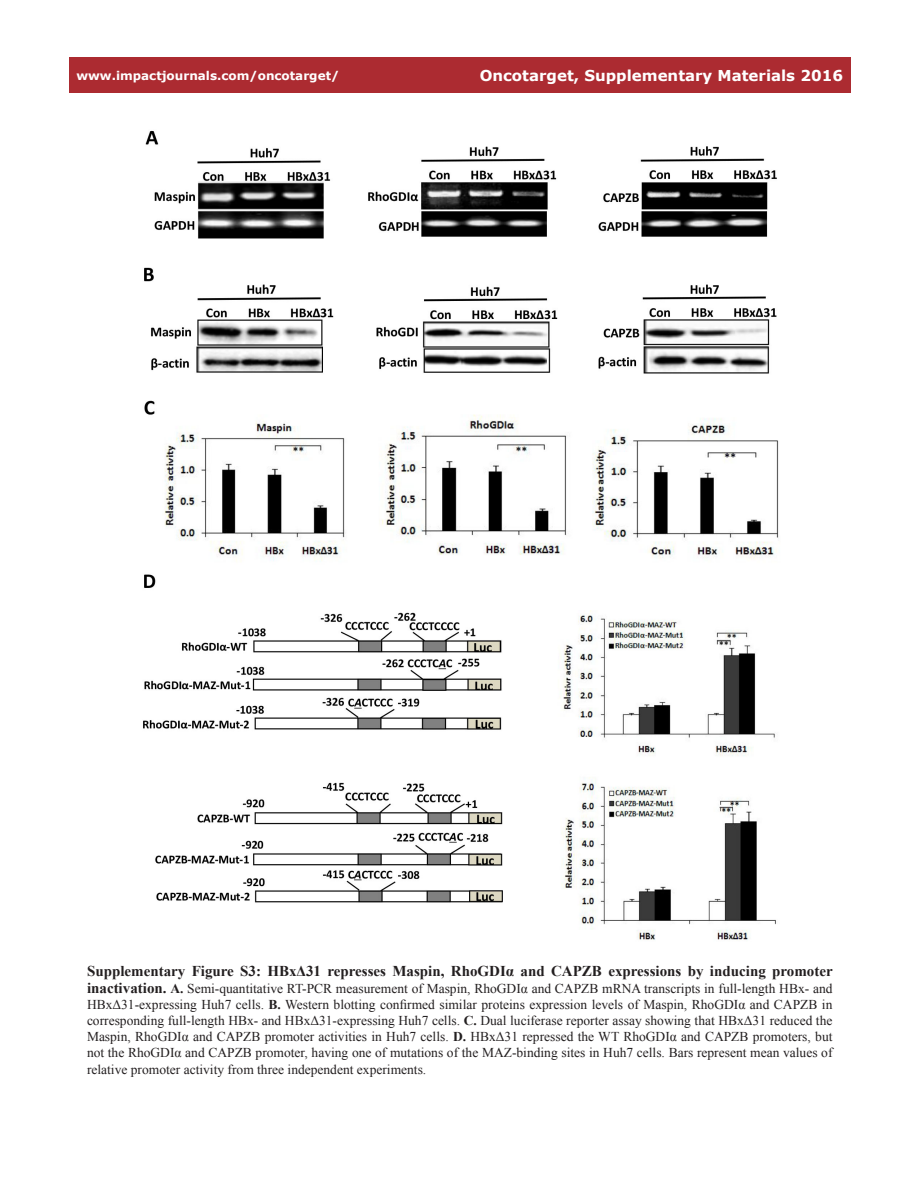
<style>
.page{position:relative;width:918px;height:1188px;background:#fff}
.page>*{position:absolute;margin:0;border:0;box-sizing:border-box;transform-origin:0 0}
.figuretext{font:700 15px "Times New Roman";color:#231f20}
.t1{font:700 15px "Verdana";color:#fff}
.figuretext-2{font:13.5px/16.2px "Times New Roman";color:#231f20;text-align:justify}
.t2{font:700 12px "Verdana";color:#fff}
.s1{font-weight:700;font-size:15px}
.s2{font-weight:700}
</style>
<div class="page">
<div style="left:69px;top:57px;width:781px;height:36px;background:#ac2b31"></div>
<img style="left:143px;top:130px;width:636px;height:810px">
<p class="t2" style="left:76px;top:67px;width:264px">www.impactjournals.com/oncotarget/</p>
<p class="t1" style="left:480px;top:65px;width:365px">Oncotarget, Supplementary Materials 2016</p>
<p class="figuretext" style="left:87px;top:961px;width:747px">Supplementary Figure S3: HBxΔ31 represses Maspin, RhoGDIα and CAPZB expressions by inducing promoter</p>
<p class="figuretext-2" style="left:87px;top:980px;width:747px"><span class="s1">inactivation.</span> <span class="s2">A.</span> Semi-quantitative RT-PCR measurement of Maspin, RhoGDIα and CAPZB mRNA transcripts in full-length HBx- and HBxΔ31-expressing Huh7 cells. <span class="s2">B.</span> Western blotting confirmed similar proteins expression levels of Maspin, RhoGDIα and CAPZB in corresponding full-length HBx- and HBxΔ31-expressing Huh7 cells. <span class="s2">C.</span> Dual luciferase reporter assay showing that HBxΔ31 reduced the Maspin, RhoGDIα and CAPZB promoter activities in Huh7 cells. <span class="s2">D.</span> HBxΔ31 repressed the WT RhoGDIα and CAPZB promoters, but not the RhoGDIα and CAPZB promoter, having one of mutations of the MAZ-binding sites in Huh7 cells. Bars represent mean values of relative promoter activity from three independent experiments.</p>
</div>
